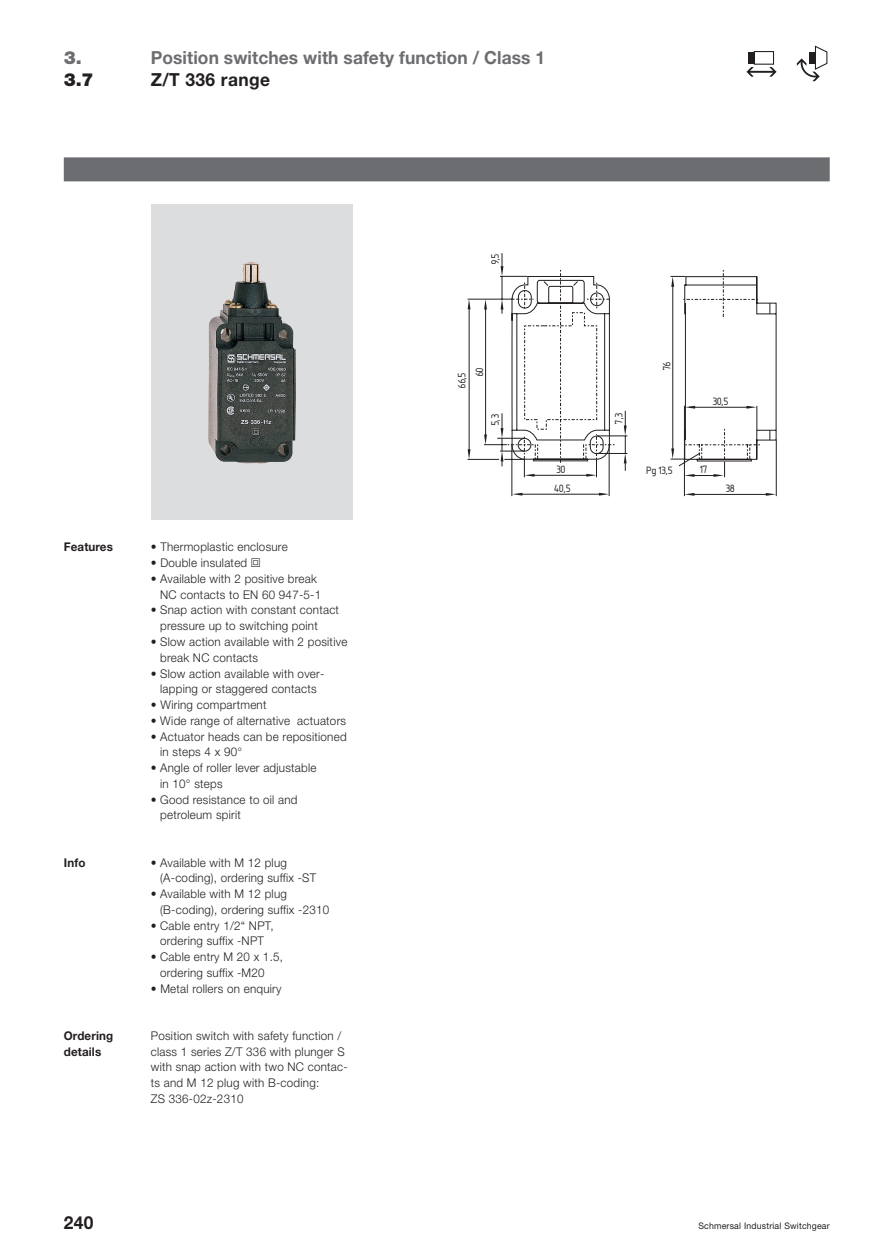
<style>
.page{position:relative;width:874px;height:1253px;background:#fff}
.page>*{position:absolute;margin:0;border:0;box-sizing:border-box;transform-origin:0 0}
.t1{font:700 18px "Helvetica Neue";letter-spacing:.005em;color:#6c6d70;scale:.96 1}
.t2{font:700 18px "Helvetica Neue";letter-spacing:.02em;color:#231f20;scale:.96 1}
.t3{font:900 18px "Helvetica Neue";color:#231f20}
.t4{font:900 18px "Helvetica Neue";color:#6c6d70}
.t5{font:16.65px "Isonorm 3098";letter-spacing:-.01em;color:#231f20}
.t6{font:300 12px/15.8px "Helvetica Neue";letter-spacing:.02em;color:#231f20;scale:.96 1}
.t7{font:700 12px/15.8px "Helvetica Neue";letter-spacing:.01em;color:#231f20;scale:.96 1}
.t8{font:9px "Helvetica Neue";letter-spacing:.02em;color:#231f20;scale:.96 1}
.s1{font-family:"Signmaster";font-weight:400}
</style>
<div class="page">
<svg style="left:467px;top:253px;width:309px;height:243px"></svg>
<svg style="left:586px;top:464px;width:11px;height:13px"></svg>
<svg style="left:497px;top:428px;width:10px;height:11px"></svg>
<svg style="left:467px;top:449px;width:3px;height:10px"></svg>
<svg style="left:484px;top:434px;width:3px;height:10px"></svg>
<svg style="left:500px;top:299px;width:3px;height:10px"></svg>
<svg style="left:500px;top:266px;width:3px;height:10px"></svg>
<svg style="left:484px;top:299px;width:3px;height:10px"></svg>
<svg style="left:467px;top:299px;width:3px;height:10px"></svg>
<svg style="left:598px;top:493px;width:11px;height:2px"></svg>
<svg style="left:512px;top:493px;width:10px;height:2px"></svg>
<svg style="left:500px;top:451px;width:34px;height:26px"></svg>
<svg style="left:713px;top:474px;width:10px;height:3px"></svg>
<svg style="left:765px;top:493px;width:10px;height:3px"></svg>
<svg style="left:684px;top:493px;width:10px;height:3px"></svg>
<svg style="left:684px;top:474px;width:10px;height:3px"></svg>
<svg style="left:507px;top:269px;width:253px;height:195px"></svg>
<div style="left:151px;top:205px;width:201px;height:315px;background:#dcdddf"></div>
<img style="left:208px;top:261px;width:88px;height:203px">
<div style="left:747px;top:52px;width:7px;height:12px;background:#231f20"></div>
<div style="left:753px;top:51px;width:20px;height:14px;border:1px solid #231f20"></div>
<svg style="left:746px;top:67px;width:30px;height:10px"></svg>
<svg style="left:796px;top:45px;width:31px;height:36px"></svg>
<div style="left:64px;top:157px;width:765px;height:24px;background:#6c6d70"></div>
<h1 class="t4" style="left:64px;top:51px;width:19px">3.</h1>
<h1 class="t3" style="left:64px;top:73px;width:31px">3.7</h1>
<h1 class="t1" style="left:151px;top:51px;width:412px">Position switches with safety function / Class 1</h1>
<h1 class="t2" style="left:151px;top:73px;width:126px">Z/T 336 range</h1>
<p class="t7" style="left:64px;top:540px;width:53px">Features</p>
<p class="t7" style="left:64px;top:855px;width:24px">Info</p>
<p class="t6" style="left:151px;top:540px;width:144px">• Thermoplastic enclosure</p>
<p class="t6" style="left:151px;top:556px;width:115px">• Double insulated <span class="s1">X</span></p>
<p class="t6" style="left:160px;top:572px;width:169px;text-indent:-9px">• Available with 2 positive break<br>NC contacts to EN 60 947-5-1</p>
<p class="t6" style="left:160px;top:603px;width:188px;text-indent:-9px">• Snap action with constant contact pressure up to switching point</p>
<p class="t6" style="left:160px;top:635px;width:196px;text-indent:-9px">• Slow action available with 2 positive break NC contacts</p>
<p class="t6" style="left:151px;top:666px;width:182px;text-align:center">• Slow action available with over&shy;lapping or staggered contacts</p>
<p class="t6" style="left:151px;top:698px;width:122px">• Wiring compartment</p>
<p class="t6" style="left:151px;top:713px;width:205px">• Wide range of alternative actuators</p>
<p class="t6" style="left:160px;top:729px;width:196px;text-indent:-9px">• Actuator heads can be repositioned in steps 4 x 90°</p>
<p class="t6" style="left:160px;top:761px;width:164px;text-indent:-9px">• Angle of roller lever adjustable in 10° steps</p>
<p class="t6" style="left:160px;top:792px;width:144px;text-indent:-9px">• Good resistance to oil and petroleum spirit</p>
<p class="t6" style="left:160px;top:855px;width:164px;text-indent:-9px">• Available with M 12 plug (A-coding), ordering suffix -ST</p>
<p class="t6" style="left:160px;top:887px;width:177px;text-indent:-9px">• Available with M 12 plug (B-coding), ordering suffix -2310</p>
<p class="t6" style="left:151px;top:918px;width:129px;text-align:center">• Cable entry 1/2“ NPT, ordering suffix -NPT</p>
<p class="t6" style="left:160px;top:950px;width:129px;text-indent:-9px">• Cable entry M 20 x 1.5, ordering suffix -M20</p>
<p class="t6" style="left:151px;top:981px;width:138px">• Metal rollers on enquiry</p>
<p class="t7" style="left:64px;top:1028px;width:53px">Ordering details</p>
<p class="t6" style="left:151px;top:1028px;width:207px">Position switch with safety function / class 1 series Z/T 336 with plunger S with snap action with two NC contac&shy;ts and M 12 plug with B-coding:<br>ZS 336-02z-2310</p>
<h2 class="t5" style="left:483px;top:264px;width:13px;rotate:-90deg">9,5</h2>
<h2 class="t5" style="left:450px;top:388px;width:17px;rotate:-90deg">66,5</h2>
<h2 class="t5" style="left:467px;top:376px;width:11px;rotate:-90deg">60</h2>
<h2 class="t5" style="left:483px;top:425px;width:13px;rotate:-90deg">5,3</h2>
<h2 class="t5" style="left:606px;top:424px;width:13px;rotate:-90deg">7,3</h2>
<h2 class="t5" style="left:556px;top:458px;width:11px">30</h2>
<h2 class="t5" style="left:554px;top:477px;width:18px">40,5</h2>
<h2 class="t5" style="left:654px;top:370px;width:11px;rotate:-90deg">76</h2>
<h2 class="t5" style="left:712px;top:389px;width:17px">30,5</h2>
<h2 class="t5" style="left:646px;top:458px;width:28px">Pg13,5</h2>
<h2 class="t5" style="left:700px;top:458px;width:9px">17</h2>
<h2 class="t5" style="left:726px;top:477px;width:11px">38</h2>
<h1 class="t2" style="left:64px;top:1216px;width:32px">240</h1>
<p class="t8" style="left:698px;top:1222px;width:138px">Schmersal Industrial Switchgear</p>
</div>
